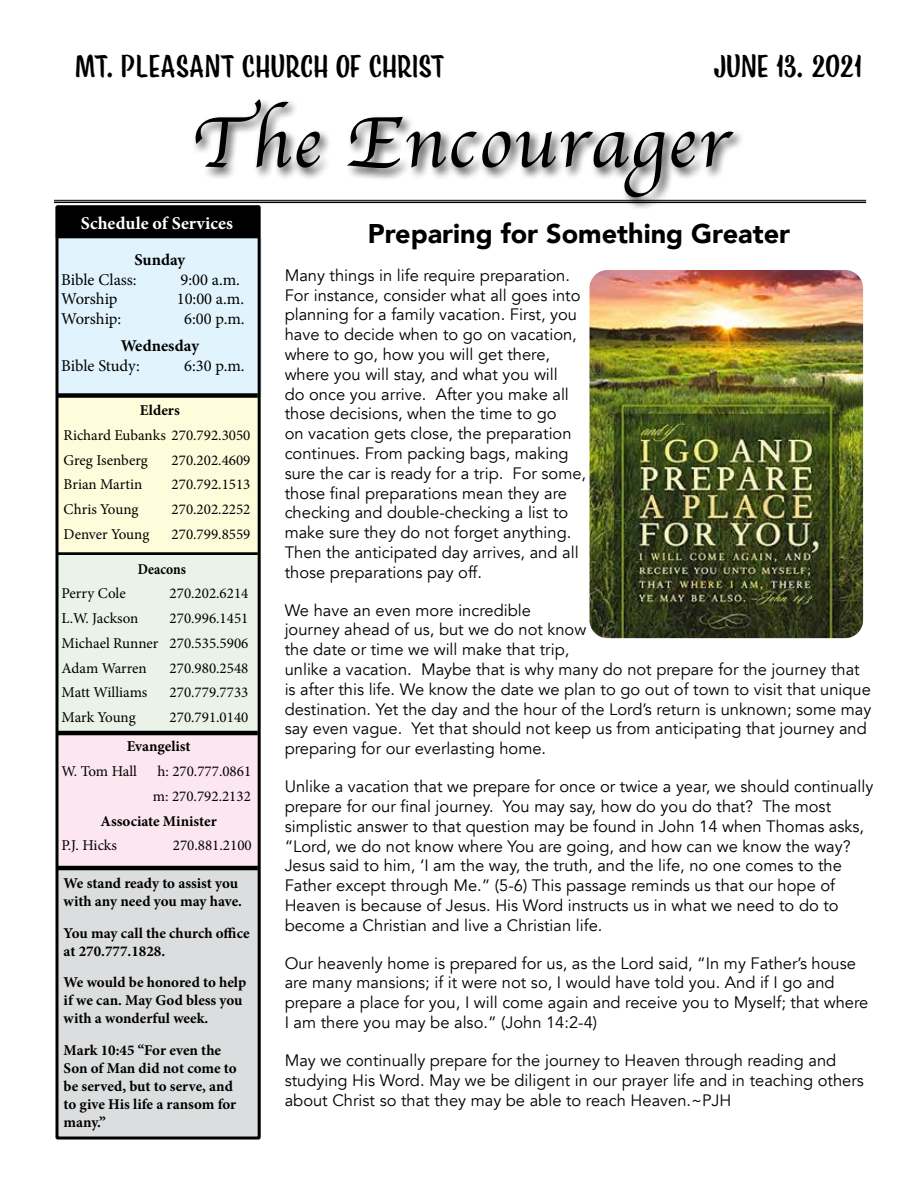
<style>
.page{position:relative;width:918px;height:1188px;background:#fff}
.page>*{position:absolute;margin:0;border:0;box-sizing:border-box;transform-origin:0 0}
.t1{font:75px "Apple Chancery";letter-spacing:.03em;color:#000}
.t2{font:29.25px "Eds Market Narrow";letter-spacing:.03em;color:#000}
.t3{font:900 27px "Avenir";color:#000}
.t4{font:700 18px "Minion Pro";letter-spacing:.005em;color:#fff}
.t5{font:16.5px/19.8px "Avenir";color:#000}
.t6{font:16.5px "Minion Pro";letter-spacing:-.005em;color:#000}
.t7{font:700 16.5px "Minion Pro";color:#000}
.t8{font:15px/24.8px "Minion Pro";color:#000}
.t9{font:700 15px/18px "Minion Pro";color:#000}
.t10{font:700 15px "Minion Pro";color:#000;scale:.9 1}
</style>
<div class="page">
<div style="left:192px;top:97px;width:554px;height:114px;background:#000;opacity:.75"></div>
<hr style="left:54px;top:202px;width:812px;height:1px;background:#000">
<hr style="left:54px;top:200px;width:812px;height:1px;background:#000">
<div style="left:57px;top:239px;width:205px;height:158px;background:#e1f4fd"></div>
<div style="left:56px;top:207px;width:202px;height:31px;background:#000"></div>
<div style="left:57px;top:732px;width:204px;height:136px;background:#fce7f0"></div>
<div style="left:57px;top:871px;width:204px;height:266px;background:#dcddde"></div>
<div style="left:57px;top:552px;width:201px;height:5px;background:#000"></div>
<div style="left:57px;top:397px;width:204px;height:155px;background:#fffcdb"></div>
<div style="left:57px;top:555px;width:204px;height:176px;background:#eaf3e7"></div>
<hr style="left:57px;top:731px;width:201px;height:4px;background:#000">
<hr style="left:57px;top:866px;width:201px;height:4px;background:#000">
<div style="left:57px;top:393px;width:201px;height:5px;background:#000"></div>
<div style="left:56px;top:205px;width:205px;height:935px;border:3px solid #000"></div>
<img style="left:590px;top:270px;width:273px;height:368px">
<h2 class="t2" style="left:75px;top:46px;width:371px">MT. PLEASANT CHURCH OF CHRIST</h2>
<h2 class="t2" style="left:714px;top:46px;width:149px">JUNE 13. 2021</h2>
<h1 class="t1" style="left:191px;top:83px;width:539px">The Encourager</h1>
<p class="t4" style="left:81px;top:211px;width:154px">Schedule of Services</p>
<p class="t7" style="left:134px;top:248px;width:52px">Sunday</p>
<p class="t6" style="left:61px;top:268px;width:77px">Bible Class:</p>
<p class="t6" style="left:181px;top:268px;width:61px">9:00 a.m.</p>
<p class="t6" style="left:61px;top:288px;width:58px">Worship</p>
<p class="t6" style="left:177px;top:288px;width:69px">10:00 a.m.</p>
<p class="t6" style="left:61px;top:308px;width:62px">Worship:</p>
<p class="t6" style="left:184px;top:308px;width:62px">6:00 p.m.</p>
<p class="t7" style="left:121px;top:334px;width:80px">Wednesday</p>
<p class="t6" style="left:61px;top:354px;width:80px">Bible Study:</p>
<p class="t6" style="left:184px;top:354px;width:62px">6:30 p.m.</p>
<p class="t9" style="left:140px;top:401px;width:41px">Elders</p>
<p class="t8" style="left:64px;top:423px;width:188px">Richard Eubanks 270.792.3050<br>Greg Isenberg</p>
<p class="t8" style="left:172px;top:447px;width:80px">270.202.4609</p>
<p class="t8" style="left:64px;top:472px;width:80px">Brian Martin</p>
<p class="t8" style="left:172px;top:472px;width:80px">270.792.1513</p>
<p class="t8" style="left:64px;top:497px;width:76px">Chris Young</p>
<p class="t8" style="left:172px;top:497px;width:80px">270.202.2252</p>
<p class="t8" style="left:64px;top:522px;width:87px">Denver Young</p>
<p class="t8" style="left:172px;top:522px;width:80px">270.799.8559</p>
<p class="t10" style="left:138px;top:558px;width:55px">Deacons</p>
<p class="t8" style="left:62px;top:581px;width:66px">Perry Cole</p>
<p class="t8" style="left:170px;top:581px;width:80px">270.202.6214</p>
<p class="t8" style="left:62px;top:606px;width:78px">L.W. Jackson</p>
<p class="t8" style="left:62px;top:606px;width:188px;text-align:justify;text-indent:108px">270.996.1451<br>Michael Runner 270.535.5906<br>Adam Warren</p>
<p class="t8" style="left:170px;top:656px;width:80px">270.980.2548</p>
<p class="t8" style="left:62px;top:680px;width:87px">Matt Williams</p>
<p class="t8" style="left:170px;top:680px;width:80px">270.779.7733</p>
<p class="t8" style="left:62px;top:705px;width:76px">Mark Young</p>
<p class="t8" style="left:170px;top:705px;width:80px">270.791.0140</p>
<p class="t9" style="left:127px;top:737px;width:66px">Evangelist</p>
<p class="t8" style="left:61px;top:759px;width:77px">W. Tom Hall</p>
<p class="t8" style="left:153px;top:759px;width:100px;text-align:center">h: 270.777.0861 m: 270.792.2132</p>
<p class="t9" style="left:101px;top:812px;width:118px">Associate Minister</p>
<p class="t8" style="left:61px;top:833px;width:57px">P.J. Hicks</p>
<p class="t8" style="left:173px;top:833px;width:80px">270.881.2100</p>
<p class="t9" style="left:64px;top:874px;width:180px">We stand ready to assist you with any need you may have.</p>
<p class="t9" style="left:64px;top:924px;width:187px">You may call the church office at 270.777.1828.</p>
<p class="t9" style="left:64px;top:973px;width:184px">We would be honored to help if we can. May God bless you with a wonderful week.</p>
<p class="t9" style="left:64px;top:1041px;width:175px">Mark 10:45 “For even the<br>Son of Man did not come to be served, but to serve, and to give His life a ransom for many.”</p>
<h3 class="t3" style="left:368px;top:210px;width:424px">Preparing for Something Greater</h3>
<p class="t5" style="left:285px;top:265px;width:303px">Many things in life require preparation.<br>For instance, consider what all goes into planning for a family vacation. First, you have to decide when to go on vacation, where to go, how you will get there, where you will stay, and what you will<br>do once you arrive. After you make all those decisions, when the time to go<br>on vacation gets close, the preparation continues. From packing bags, making sure the car is ready for a trip. For some, those final preparations mean they are checking and double-checking a list to make sure they do not forget anything.<br>Then the anticipated day arrives, and all those preparations pay off.</p>
<p class="t5" style="left:285px;top:600px;width:588px">We have an even more incredible<br>journey ahead of us, but we do not know<br>the date or time we will make that trip,<br>unlike a vacation. Maybe that is why many do not prepare for the journey that is after this life. We know the date we plan to go out of town to visit that unique destination. Yet the day and the hour of the Lord’s return is unknown; some may say even vague. Yet that should not keep us from anticipating that journey and preparing for our everlasting home.</p>
<p class="t5" style="left:285px;top:777px;width:590px">Unlike a vacation that we prepare for once or twice a year, we should continually prepare for our final journey. You may say, how do you do that? The most simplistic answer to that question may be found in John 14 when Thomas asks, “Lord, we do not know where You are going, and how can we know the way?<br>Jesus said to him, ‘I am the way, the truth, and the life, no one comes to the Father except through Me.” (5-6) This passage reminds us that our hope of Heaven is because of Jesus. His Word instructs us in what we need to do to become a Christian and live a Christian life.</p>
<p class="t5" style="left:285px;top:953px;width:585px">Our heavenly home is prepared for us, as the Lord said, “In my Father’s house are many mansions; if it were not so, I would have told you. And if I go and prepare a place for you, I will come again and receive you to Myself; that where I am there you may be also.” (John 14:2-4)</p>
<p class="t5" style="left:285px;top:1051px;width:581px">May we continually prepare for the journey to Heaven through reading and studying His Word. May we be diligent in our prayer life and in teaching others about Christ so that they may be able to reach Heaven.~PJH</p>
</div>
